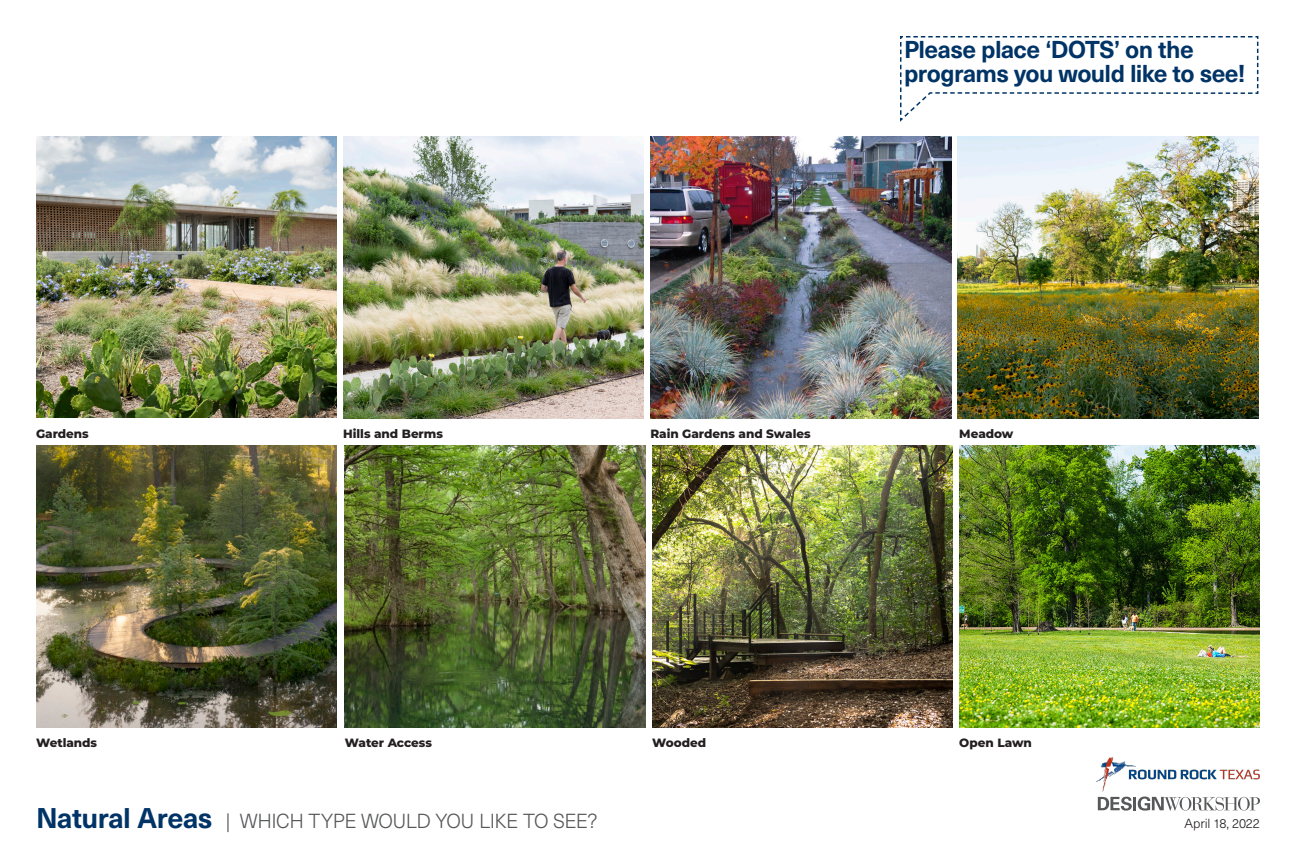
<style>
.page{position:relative;width:1296px;height:864px;background:#fff}
.page>*{position:absolute;margin:0;border:0;box-sizing:border-box;transform-origin:0 0}
.t1{font:700 24px/24px "Neue Haas Unica W1 G";letter-spacing:-.025em;color:#036}
.t2{font:300 20px "Neue Haas Unica W1 G";letter-spacing:-.025em;color:#57585a}
.t3{font:300 13px "Neue Haas Unica W1 G";letter-spacing:-.01em;color:#231f20}
.t4{font:800 12px "Montserrat";letter-spacing:-.005em;color:#231f20}
.s1{font-weight:700;font-size:28px;color:#036}
</style>
<div class="page">
<svg style="left:1098px;top:796px;width:162px;height:15px"></svg>
<img style="left:1096px;top:757px;width:164px;height:35px">
<img style="left:36px;top:136px;width:301px;height:282px">
<img style="left:343px;top:136px;width:301px;height:282px">
<img style="left:36px;top:446px;width:301px;height:282px">
<img style="left:345px;top:446px;width:301px;height:282px">
<img style="left:650px;top:136px;width:301px;height:282px">
<img style="left:958px;top:136px;width:300px;height:282px">
<img style="left:652px;top:446px;width:301px;height:282px">
<img style="left:959px;top:446px;width:301px;height:282px">
<svg style="left:900px;top:36px;width:359px;height:86px"></svg>
<p class="t4" style="left:36px;top:425px;width:54px">Gardens</p>
<p class="t4" style="left:36px;top:734px;width:63px">Wetlands</p>
<h1 class="t1" style="left:904px;top:36px;width:343px">Please place ‘DOTS’ on the programs you would like to see!</h1>
<p class="t4" style="left:343px;top:425px;width:101px">Hills and Berms</p>
<p class="t4" style="left:650px;top:425px;width:162px">Rain Gardens and Swales</p>
<p class="t4" style="left:959px;top:425px;width:56px">Meadow</p>
<p class="t4" style="left:345px;top:734px;width:89px">Water Access</p>
<p class="t4" style="left:652px;top:734px;width:55px">Wooded</p>
<p class="t4" style="left:959px;top:734px;width:74px">Open Lawn</p>
<h2 class="t2" style="left:36px;top:806px;width:563px"><span class="s1">Natural Areas</span> | WHICH TYPE WOULD YOU LIKE TO SEE?</h2>
<p class="t3" style="left:1185px;top:814px;width:77px">April 18, 2022</p>
</div>
